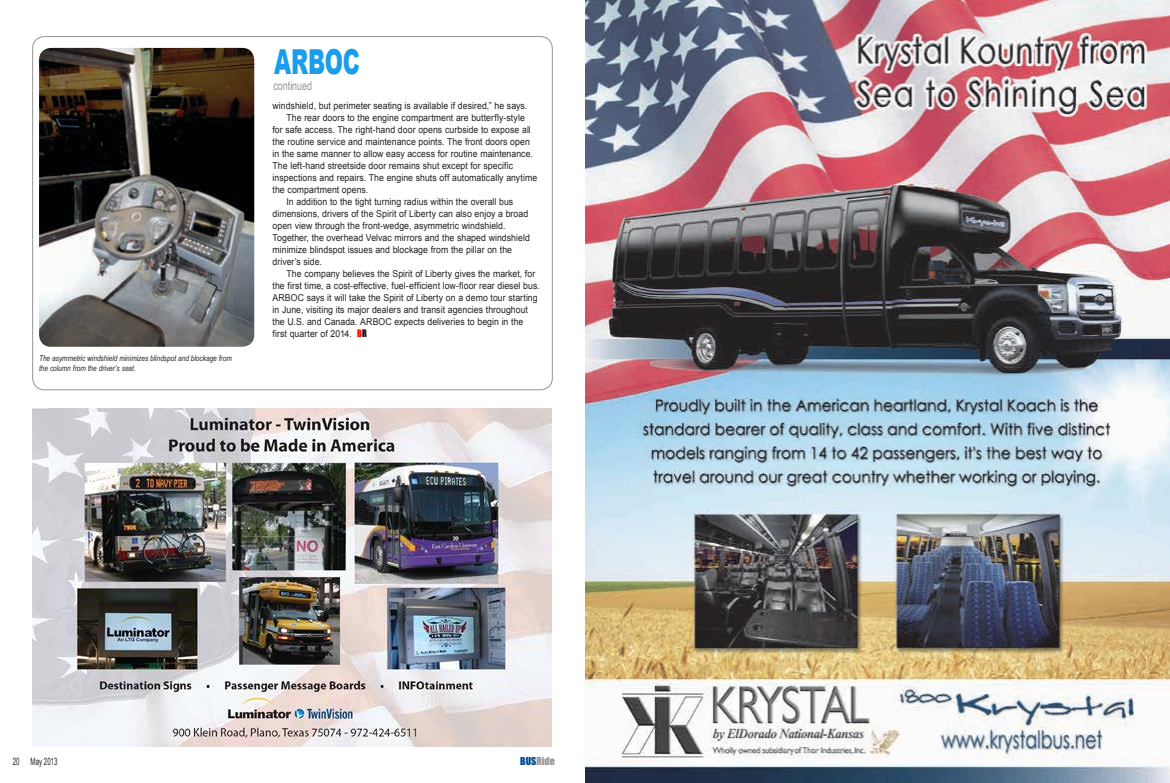
<style>
.page{position:relative;width:1170px;height:783px;background:#fff}
.page>*{position:absolute;margin:0;border:0;box-sizing:border-box;transform-origin:0 0}
.t1{font:900 34.4px "Arial";letter-spacing:-.015em;color:#1a9dec;scale:.64 1}
.t2{font:12.3px "Arial Narrow";color:#949698;scale:.89 1}
.t3{font:10px "Arial Narrow";color:#231f20;scale:.75 1}
.t4{font:10px "Impact";color:#949698}
.t5{font:9.5px "Arial";letter-spacing:.005em;color:#231f20;scale:.92 1}
.t6{font:italic 8px/9.6px "Arial Narrow";color:#231f20}
.s1{font-family:"Impact";color:#f00c00}
.s2{font-family:"Impact";color:#160001}
.s3{color:#004b8e}
</style>
<div class="page">
<img style="left:39px;top:48px;width:215px;height:299px">
<img style="left:32px;top:408px;width:520px;height:339px">
<img style="left:585px;top:0;width:585px;height:783px">
<p class="t6" style="left:39px;top:354px;width:194px">The asymmetric windshield minimizes blindspot and blockage from the column from the driver’s seat.</p>
<h1 class="t1" style="left:274px;top:37px;width:135px">ARBOC</h1>
<p class="t2" style="left:273px;top:76px;width:45px">continued</p>
<p class="t5" style="left:273px;top:100px;width:278px">windshield, but perimeter seating is available if desired,” he says.</p>
<p class="t5" style="left:287px;top:112px;width:261px">The rear doors to the engine compartment are butterfly-style</p>
<p class="t5" style="left:273px;top:124px;width:282px">for safe access. The right-hand door opens curbside to expose all</p>
<p class="t5" style="left:273px;top:136px;width:281px">the routine service and maintenance points. The front doors open</p>
<p class="t5" style="left:273px;top:148px;width:285px">in the same manner to allow easy access for routine maintenance.</p>
<p class="t5" style="left:273px;top:160px;width:263px">The left-hand streetside door remains shut except for specific</p>
<p class="t5" style="left:273px;top:172px;width:289px">inspections and repairs. The engine shuts off automatically anytime</p>
<p class="t5" style="left:273px;top:184px;width:106px">the compartment opens.</p>
<p class="t5" style="left:287px;top:196px;width:248px">In addition to the tight turning radius within the overall bus</p>
<p class="t5" style="left:273px;top:208px;width:279px">dimensions, drivers of the Spirit of Liberty can also enjoy a broad</p>
<p class="t5" style="left:273px;top:220px;width:255px">open view through the front-wedge, asymmetric windshield.</p>
<p class="t5" style="left:273px;top:232px;width:281px">Together, the overhead Velvac mirrors and the shaped windshield</p>
<p class="t5" style="left:273px;top:244px;width:262px">minimize blindspot issues and blockage from the pillar on the</p>
<p class="t5" style="left:273px;top:256px;width:55px">driver’s side.</p>
<p class="t5" style="left:287px;top:268px;width:272px">The company believes the Spirit of Liberty gives the market, for</p>
<p class="t5" style="left:273px;top:280px;width:292px">the first time, a cost-effective, fuel-efficient low-floor rear diesel bus.</p>
<p class="t5" style="left:273px;top:292px;width:290px">ARBOC says it will take the Spirit of Liberty on a demo tour starting</p>
<p class="t5" style="left:273px;top:304px;width:279px">in June, visiting its major dealers and transit agencies throughout</p>
<p class="t5" style="left:273px;top:316px;width:274px">the U.S. and Canada. ARBOC expects deliveries to begin in the</p>
<p class="t5" style="left:273px;top:328px;width:104px">first quarter of 2014. <span class="s1">B</span><span class="s2">R</span></p>
<p class="t3" style="left:13px;top:754px;width:61px">20 May 2013</p>
<p class="t4" style="left:520px;top:753px;width:36px"><span class="s3">BUS</span>Ride</p>
</div>
